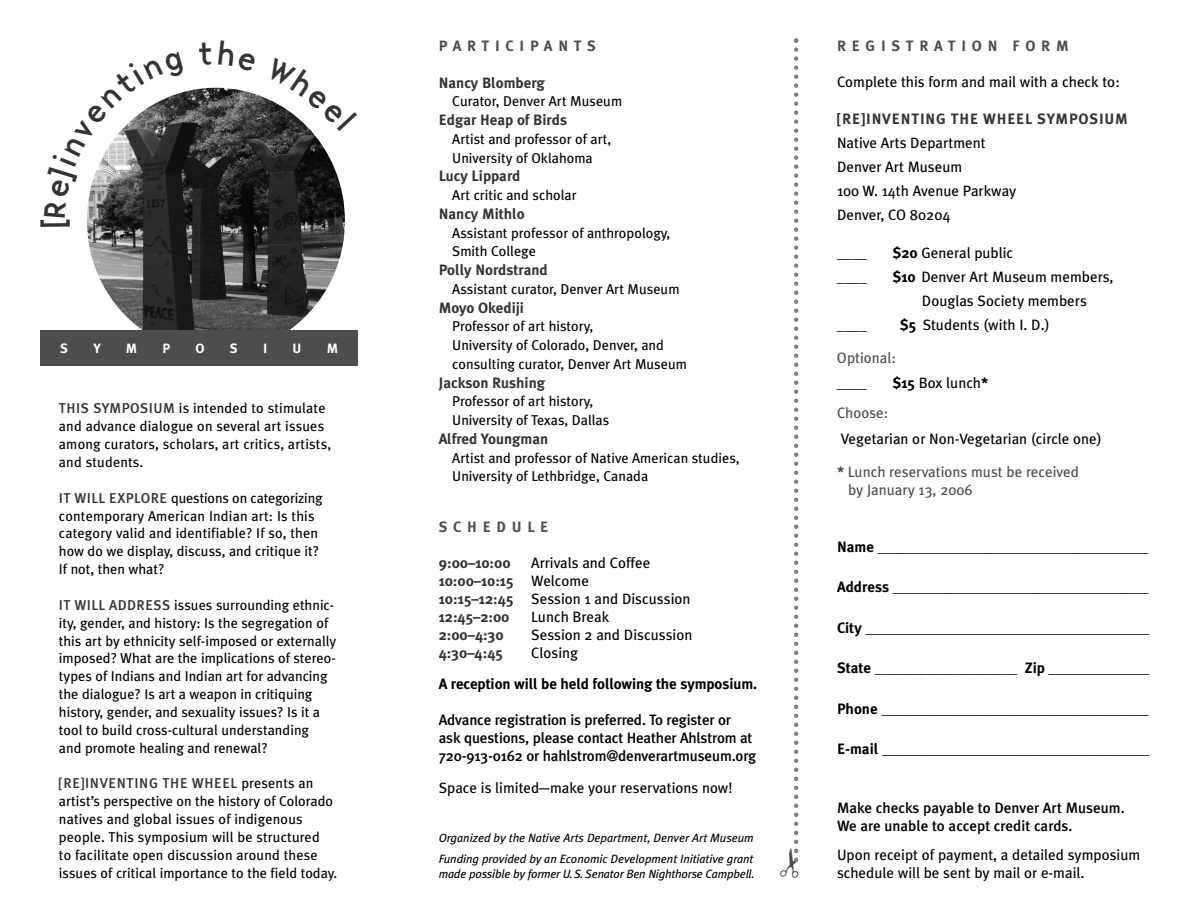
<style>
.page{position:relative;width:1188px;height:918px;background:#fff}
.page>*{position:absolute;margin:0;border:0;box-sizing:border-box;transform-origin:0 0}
.t1{font:15px/18px "Meta Plus";color:#000}
.t2{font:500 15px/18px "Meta Plus";letter-spacing:-.01em;color:#000}
.t3{font:700 15px "Meta Plus";color:#343434}
.t4{font:700 15px "Meta Plus";letter-spacing:-.005em;color:#000}
.t5{font:700 15px "Meta Plus";letter-spacing:.385em;color:#4d4d4d}
.t6{font:15px "Meta Plus";color:#4d4d4d}
.t7{font:700 15px "Meta Plus";letter-spacing:.055em;color:#343434}
.t8{font:14.25px/17.9px "Meta Plus";color:#000}
.t9{font:700 13.5px "Meta Plus";color:#fff}
.t10{font:italic 12px/21px "Meta Plus";letter-spacing:-.005em;color:#000}
.s1{font-weight:500;color:#343434}
.s2{font-weight:700;color:#343434}
.s3{font-weight:700}
.s4{font-weight:700;color:#4d4d4d}
.s5{color:#4d4d4d}
</style>
<div class="page">
<img style="left:87px;top:88px;width:258px;height:243px">
<div style="left:40px;top:331px;width:318px;height:35px;background:#4d4d4d"></div>
<svg style="left:794px;top:38px;width:5px;height:824px"></svg>
<svg style="left:86px;top:88px;width:99px;height:139px"></svg>
<svg style="left:265px;top:88px;width:80px;height:44px"></svg>
<p class="t9" style="left:60px;top:340px;width:9px">S</p>
<p class="t9" style="left:93px;top:340px;width:9px">Y</p>
<p class="t9" style="left:126px;top:340px;width:13px">M</p>
<p class="t9" style="left:162px;top:340px;width:9px">P</p>
<p class="t9" style="left:196px;top:340px;width:11px">O</p>
<p class="t9" style="left:230px;top:340px;width:9px">S</p>
<p class="t9" style="left:263px;top:340px;width:6px">I</p>
<p class="t9" style="left:293px;top:340px;width:10px">U</p>
<p class="t9" style="left:327px;top:340px;width:13px">M</p>
<p class="t8" style="left:59px;top:400px;width:274px"><span class="s1">THIS SYMPOSIUM</span> is intended to stimulate and advance dialogue on several art issues among curators, scholars, art critics, artists, and students.</p>
<p class="t8" style="left:59px;top:489px;width:265px"><span class="s1">IT WILL EXPLORE</span> questions on categorizing contemporary American Indian art: Is this category valid and identifiable? If so, then how do we display, discuss, and critique it?<br>If not, then what?</p>
<p class="t8" style="left:59px;top:596px;width:279px"><span class="s1">IT WILL ADDRESS</span> issues surrounding ethnic&shy;ity, gender, and history: Is the segregation of this art by ethnicity self-imposed or externally imposed? What are the implications of stereo&shy;types of Indians and Indian art for advancing the dialogue? Is art a weapon in critiquing history, gender, and sexuality issues? Is it a tool to build cross-cultural understanding<br>and promote healing and renewal?</p>
<p class="t8" style="left:59px;top:774px;width:280px"><span class="s1">[RE]INVENTING THE WHEEL</span> presents an artist’s perspective on the history of Colorado natives and global issues of indigenous people. This symposium will be structured<br>to facilitate open discussion around these issues of critical importance to the field today.</p>
<p class="t5" style="left:439px;top:37px;width:159px">PARTICIPANTS</p>
<p class="t3" style="left:439px;top:74px;width:108px">Nancy Blomberg</p>
<p class="t8" style="left:452px;top:92px;width:172px">Curator, Denver Art Museum</p>
<p class="t3" style="left:439px;top:111px;width:130px">Edgar Heap of Birds</p>
<p class="t8" style="left:452px;top:129px;width:161px;line-height:18.8px">Artist and professor of art,<br>University of Oklahoma</p>
<p class="t3" style="left:439px;top:167px;width:83px">Lucy Lippard</p>
<p class="t8" style="left:452px;top:186px;width:126px">Art critic and scholar</p>
<p class="t3" style="left:439px;top:205px;width:88px">Nancy Mithlo</p>
<p class="t8" style="left:452px;top:223px;width:219px;line-height:18.8px">Assistant professor of anthropology,<br>Smith College</p>
<p class="t3" style="left:439px;top:261px;width:111px">Polly Nordstrand</p>
<p class="t8" style="left:452px;top:280px;width:229px">Assistant curator, Denver Art Museum</p>
<p class="t3" style="left:439px;top:299px;width:87px">Moyo Okediji</p>
<p class="t8" style="left:452px;top:317px;width:236px;line-height:18.8px">Professor of art history,<br>University of Colorado, Denver, and consulting curator, Denver Art Museum</p>
<p class="t3" style="left:439px;top:374px;width:108px">Jackson Rushing</p>
<p class="t8" style="left:452px;top:392px;width:159px;line-height:18.8px">Professor of art history,<br>University of Texas, Dallas</p>
<p class="t3" style="left:439px;top:430px;width:111px">Alfred Youngman</p>
<p class="t8" style="left:452px;top:448px;width:289px;line-height:18.8px">Artist and professor of Native American studies,<br>University of Lethbridge, Canada</p>
<p class="t5" style="left:439px;top:518px;width:111px">SCHEDULE</p>
<p class="t3" style="left:439px;top:554px;width:73px">9:00–10:00</p>
<p class="t1" style="left:439px;top:554px;width:253px;text-indent:93px">Arrivals and Coffee<br><span class="s2">10:00–10:15</span> Welcome<br><span class="s2">10:15–12:45</span> Session 1 and Discussion<br><span class="s2">12:45–2:00</span></p>
<p class="t1" style="left:531px;top:608px;width:79px">Lunch Break</p>
<p class="t3" style="left:439px;top:626px;width:66px">2:00–4:30</p>
<p class="t1" style="left:531px;top:626px;width:163px">Session 2 and Discussion</p>
<p class="t3" style="left:439px;top:644px;width:66px">4:30–4:45</p>
<p class="t1" style="left:531px;top:644px;width:48px">Closing</p>
<p class="t4" style="left:439px;top:676px;width:320px">A reception will be held following the symposium.</p>
<p class="t2" style="left:439px;top:711px;width:319px">Advance registration is preferred. To register or ask questions, please contact Heather Ahlstrom at<br>720-913-0162 or hahlstrom@denverartmuseum.org</p>
<p class="t1" style="left:439px;top:779px;width:295px">Space is limited—make your reservations now!</p>
<p class="t10" style="left:439px;top:827px;width:316px">Organized by the Native Arts Department, Denver Art Museum<br>Funding provided by an Economic Development Initiative grant</p>
<p class="t10" style="left:439px;top:863px;width:318px">made possible by former U. S. Senator Ben Nighthorse Campbell.</p>
<p class="t5" style="left:837px;top:37px;width:233px">REGISTRATION FORM</p>
<p class="t1" style="left:837px;top:73px;width:284px">Complete this form and mail with a check to:</p>
<p class="t7" style="left:837px;top:110px;width:292px">[RE]INVENTING THE WHEEL SYMPOSIUM</p>
<p class="t1" style="left:837px;top:131px;width:181px;line-height:24px">Native Arts Department<br>Denver Art Museum<br>100 W. 14th Avenue Parkway<br>Denver, CO 80204</p>
<p class="t1" style="left:837px;top:244px;width:31px">____</p>
<p class="t1" style="left:893px;top:244px;width:122px"><span class="s3">$20</span> General public</p>
<p class="t1" style="left:837px;top:268px;width:31px">____</p>
<p class="t1" style="left:837px;top:316px;width:31px">____</p>
<p class="t1" style="left:893px;top:265px;width:222px;line-height:24px;text-align:center"><span class="s3">$10</span> Denver Art Museum members,<br>Douglas Society members</p>
<p class="t1" style="left:900px;top:316px;width:151px"><span class="s3">$5</span> Students (with I. D.)</p>
<p class="t6" style="left:837px;top:349px;width:60px">Optional:</p>
<p class="t1" style="left:837px;top:374px;width:31px">____</p>
<p class="t1" style="left:893px;top:374px;width:97px"><span class="s3">$15</span> Box lunch<span class="s3">*</span></p>
<p class="t6" style="left:837px;top:404px;width:53px">Choose:</p>
<p class="t1" style="left:837px;top:422px;width:266px;line-height:33px">Vegetarian or Non-Vegetarian (circle one) <span class="s4">*</span> <span class="s5">Lunch reservations must be received</span></p>
<p class="t6" style="left:848px;top:481px;width:126px">by January 13, 2006</p>
<p class="t1" style="left:837px;top:538px;width:313px"><span class="s3">Name</span> _____________________________________</p>
<p class="t1" style="left:837px;top:578px;width:313px"><span class="s3">Address</span> ___________________________________</p>
<p class="t1" style="left:837px;top:619px;width:314px"><span class="s3">City</span> _______________________________________</p>
<p class="t1" style="left:837px;top:659px;width:314px"><span class="s3">State</span> ___________________ <span class="s3">Zip</span> ______________</p>
<p class="t1" style="left:837px;top:700px;width:313px"><span class="s3">Phone</span> _____________________________________</p>
<p class="t1" style="left:837px;top:740px;width:314px"><span class="s3">E-mail</span> _____________________________________</p>
<p class="t2" style="left:837px;top:799px;width:289px">Make checks payable to Denver Art Museum.<br>We are unable to accept credit cards.</p>
<p class="t1" style="left:837px;top:845px;width:305px">Upon receipt of payment, a detailed symposium schedule will be sent by mail or e-mail.</p>
</div>
